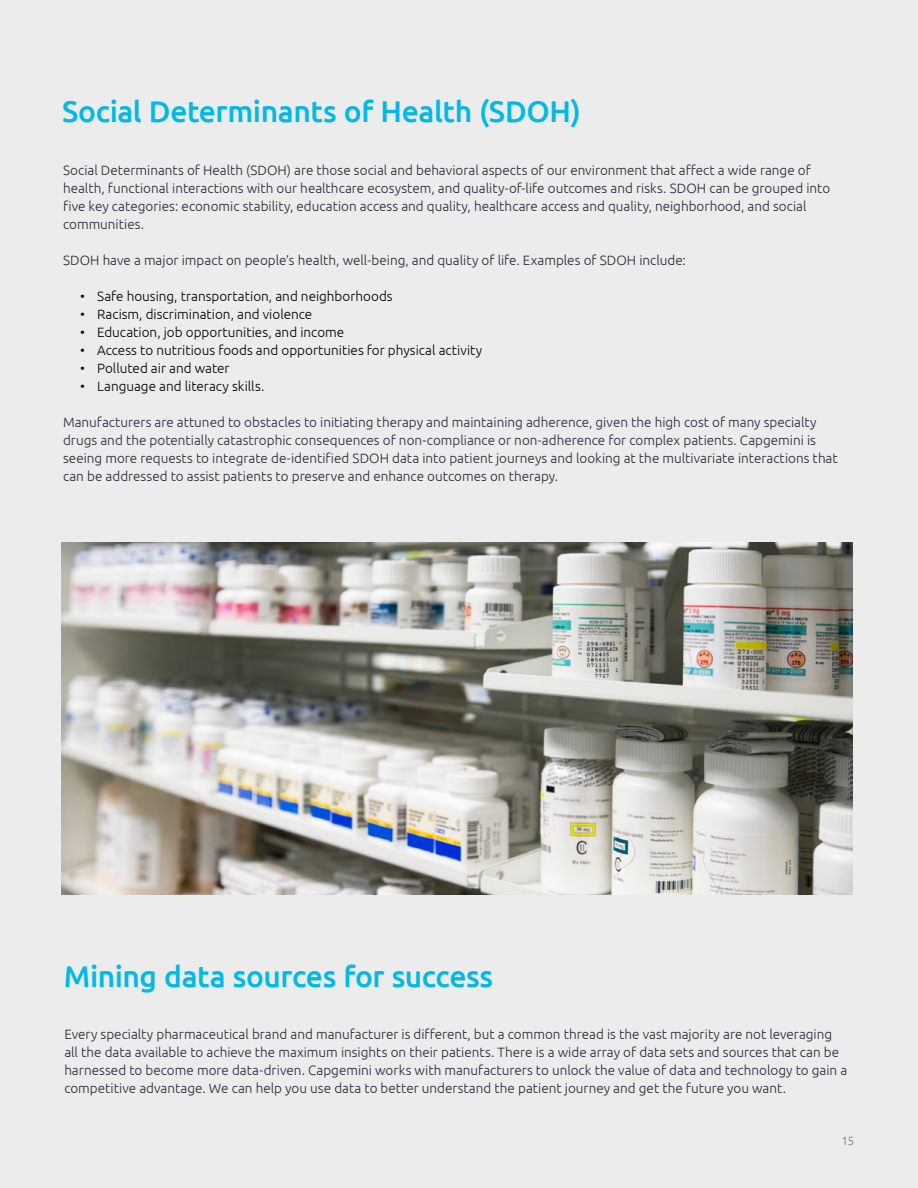
<style>
.page{position:relative;width:918px;height:1188px;background:#ececec}
.page>*{position:absolute;margin:0;border:0;box-sizing:border-box;transform-origin:0 0}
.t1{font:500 30px "Ubuntu";letter-spacing:-.015em;color:#00b9e7}
.t2{font:300 13.5px/18px "Ubuntu";color:#272937}
.t3{font:300 13.5px "Ubuntu";color:#000}
.t4{font:300 12px "Ubuntu";color:#77787b}
</style>
<div class="page">
<img style="left:62px;top:542px;width:791px;height:353px">
<h1 class="t1" style="left:62px;top:92px;width:520px">Social Determinants of Health (SDOH)</h1>
<p class="t2" style="left:63px;top:161px;width:769px">Social Determinants of Health (SDOH) are those social and behavioral aspects of our environment that affect a wide range of health, functional interactions with our healthcare ecosystem, and quality-of-life outcomes and risks. SDOH can be grouped into five key categories: economic stability, education access and quality, healthcare access and quality, neighborhood, and social communities.</p>
<p class="t2" style="left:63px;top:251px;width:624px">SDOH have a major impact on people’s health, well-being, and quality of life. Examples of SDOH include:</p>
<p class="t3" style="left:80px;top:288px;width:314px">• Safe housing, transportation, and neighborhoods</p>
<p class="t3" style="left:80px;top:306px;width:234px">• Racism, discrimination, and violence</p>
<p class="t3" style="left:80px;top:324px;width:266px">• Education, job opportunities, and income</p>
<p class="t3" style="left:80px;top:342px;width:404px">• Access to nutritious foods and opportunities for physical activity</p>
<p class="t3" style="left:80px;top:360px;width:151px">• Polluted air and water</p>
<p class="t3" style="left:80px;top:378px;width:186px">• Language and literacy skills.</p>
<p class="t2" style="left:63px;top:413px;width:776px">Manufacturers are attuned to obstacles to initiating therapy and maintaining adherence, given the high cost of many specialty drugs and the potentially catastrophic consequences of non-compliance or non-adherence for complex patients. Capgemini is seeing more requests to integrate de-identified SDOH data into patient journeys and looking at the multivariate interactions that can be addressed to assist patients to preserve and enhance outcomes on therapy.</p>
<h1 class="t1" style="left:64px;top:958px;width:431px">Mining data sources for success</h1>
<p class="t2" style="left:64px;top:1025px;width:784px">Every specialty pharmaceutical brand and manufacturer is different, but a common thread is the vast majority are not leveraging all the data available to achieve the maximum insights on their patients. There is a wide array of data sets and sources that can be harnessed to become more data-driven. Capgemini works with manufacturers to unlock the value of data and technology to gain a competitive advantage. We can help you use data to better understand the patient journey and get the future you want.</p>
<p class="t4" style="left:841px;top:1133px;width:14px">15</p>
</div>
